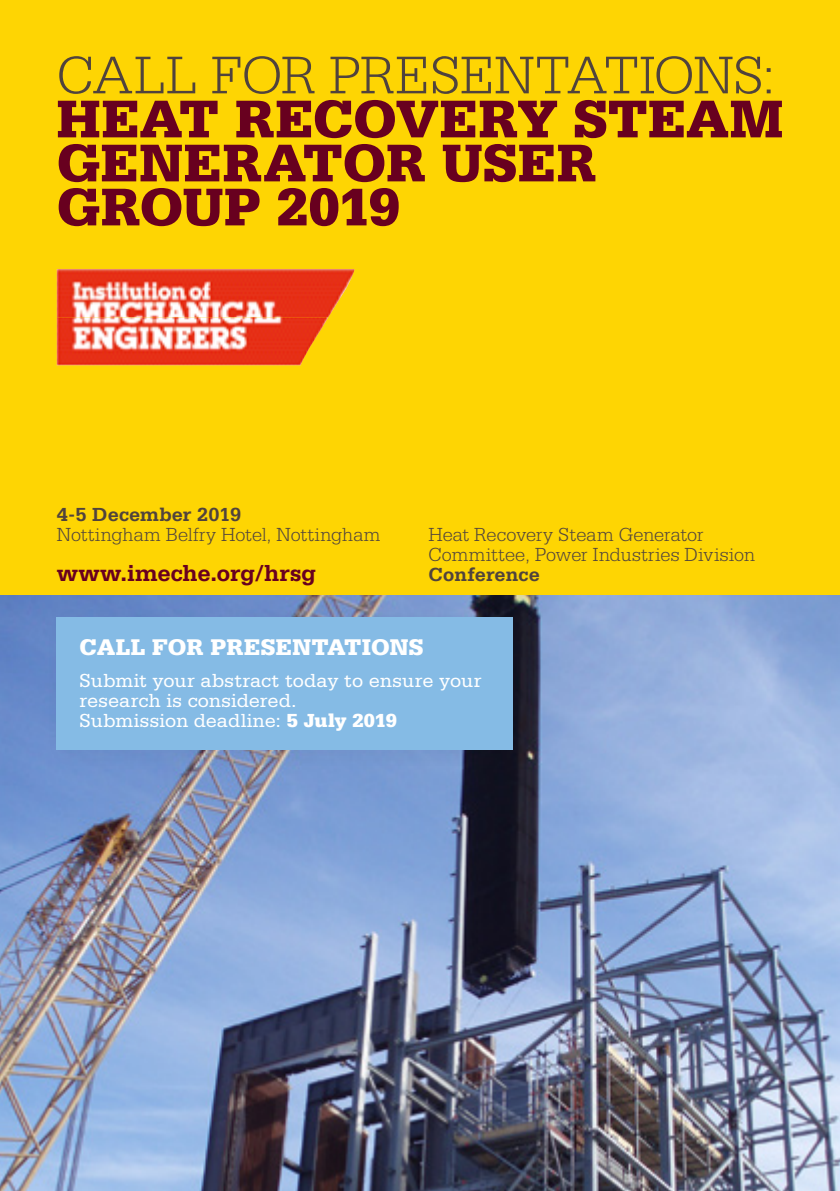
<style>
.page{position:relative;width:840px;height:1191px;background:#fff}
.page>*{position:absolute;margin:0;border:0;box-sizing:border-box;transform-origin:0 0}
.t1{font:900 56px/44px "Serifa Std";letter-spacing:.005em;color:#68001f}
.t2{font:300 56px "Serifa Std";letter-spacing:-.005em;color:#50433d}
.t3{font:900 24px "Serifa Std";letter-spacing:.005em;color:#fff}
.t4{font:700 24px "Serifa Std";color:#68001f}
.t5{font:300 20px/20px "Serifa Std";letter-spacing:.005em;color:#50433d}
.t6{font:20px "Serifa Std";color:#fff}
.t7{font:700 20px "Serifa Std";letter-spacing:-.005em;color:#50433d}
.s1{font-weight:900}
</style>
<div class="page">
<div style="left:0;top:0;width:839px;height:675px;background:#fed503"></div>
<img style="left:0;top:595px;width:839px;height:596px">
<div style="left:42px;top:602px;width:494px;height:170px;background:#231f20;opacity:.05"></div>
<div style="left:57px;top:617px;width:455px;height:132px;background:#85bbe5"></div>
<img style="left:57px;top:269px;width:297px;height:48px">
<img style="left:57px;top:317px;width:271px;height:48px">
<p class="t2" style="left:57px;top:44px;width:720px">CALL FOR PRESENTATIONS:</p>
<p class="t1" style="left:57px;top:97px;width:727px">HEAT RECOVERY STEAM<br>GENERATOR USER<br>GROUP 2019</p>
<p class="t7" style="left:57px;top:502px;width:186px">4-5 December 2019</p>
<p class="t5" style="left:57px;top:524px;width:325px">Nottingham Belfry Hotel, Nottingham</p>
<p class="t4" style="left:57px;top:558px;width:261px">www.imeche.org/hrsg</p>
<p class="t5" style="left:428px;top:524px;width:328px">Heat Recovery Steam Generator<br>Committee, Power Industries Division</p>
<p class="t7" style="left:428px;top:562px;width:113px">Conference</p>
<p class="t3" style="left:79px;top:633px;width:345px">CALL FOR PRESENTATIONS</p>
<p class="t6" style="left:79px;top:669px;width:403px">Submit your abstract today to ensure your</p>
<p class="t6" style="left:79px;top:689px;width:218px">research is considered.</p>
<p class="t6" style="left:79px;top:709px;width:319px">Submission deadline: <span class="s1">5 July 2019</span></p>
</div>
